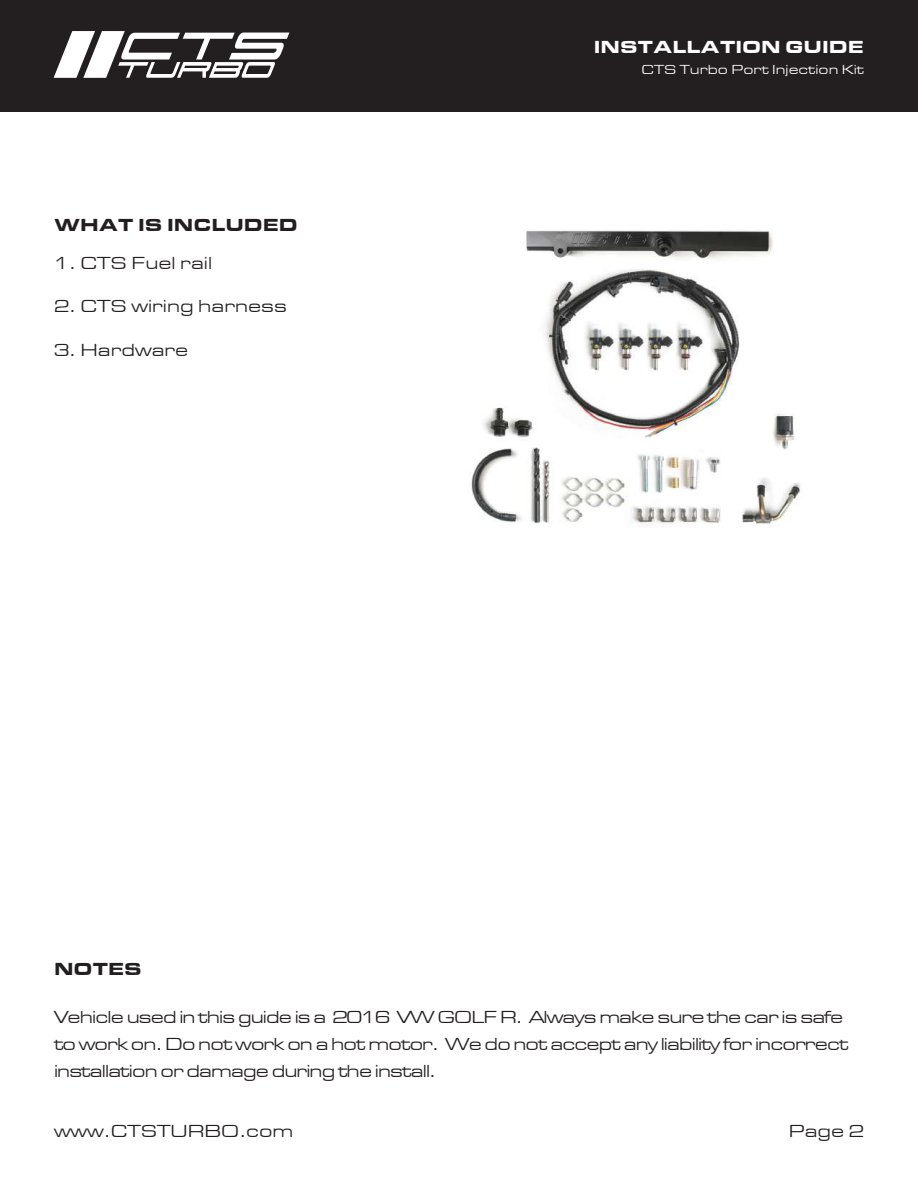
<style>
.page{position:relative;width:918px;height:1188px;background:#fff}
.page>*{position:absolute;margin:0;border:0;box-sizing:border-box;transform-origin:0 0}
.t1{font:18px/27px "Eurostile Extended";letter-spacing:-.05em;color:#231f20}
.t2{font:18px "Eurostile Extended";color:#231f20}
.t3{font:900 18px "Eurostile Extended";color:#231f20}
.t4{font:900 18px "Eurostile Extended";color:#fff}
.t5{font:13.5px "Eurostile Extended";color:#fff}
</style>
<div class="page">
<div style="left:0;top:0;width:918px;height:112px;background:#231f20"></div>
<svg style="left:54px;top:31px;width:235px;height:47px"></svg>
<img style="left:471px;top:230px;width:329px;height:294px">
<p class="t4" style="left:594px;top:37px;width:272px">INSTALLATION GUIDE</p>
<p class="t3" style="left:54px;top:215px;width:245px">WHAT IS INCLUDED</p>
<p class="t2" style="left:54px;top:254px;width:160px">1. CTS Fuel rail</p>
<p class="t2" style="left:54px;top:297px;width:234px">2. CTS wiring harness</p>
<p class="t2" style="left:54px;top:340px;width:136px">3. Hardware</p>
<p class="t5" style="left:642px;top:62px;width:224px">CTS Turbo Port Injection Kit</p>
<p class="t3" style="left:54px;top:959px;width:89px">NOTES</p>
<p class="t1" style="left:54px;top:1004px;width:796px">Vehicle used in this guide is a 2016 VW GOLF R. Always make sure the car is safe to work on. Do not work on a hot motor. We do not accept any liability for incorrect installation or damage during the install.</p>
<p class="t2" style="left:54px;top:1121px;width:241px">www.CTSTURBO.com</p>
<p class="t1" style="left:789px;top:1117px;width:77px">Page 2</p>
</div>
